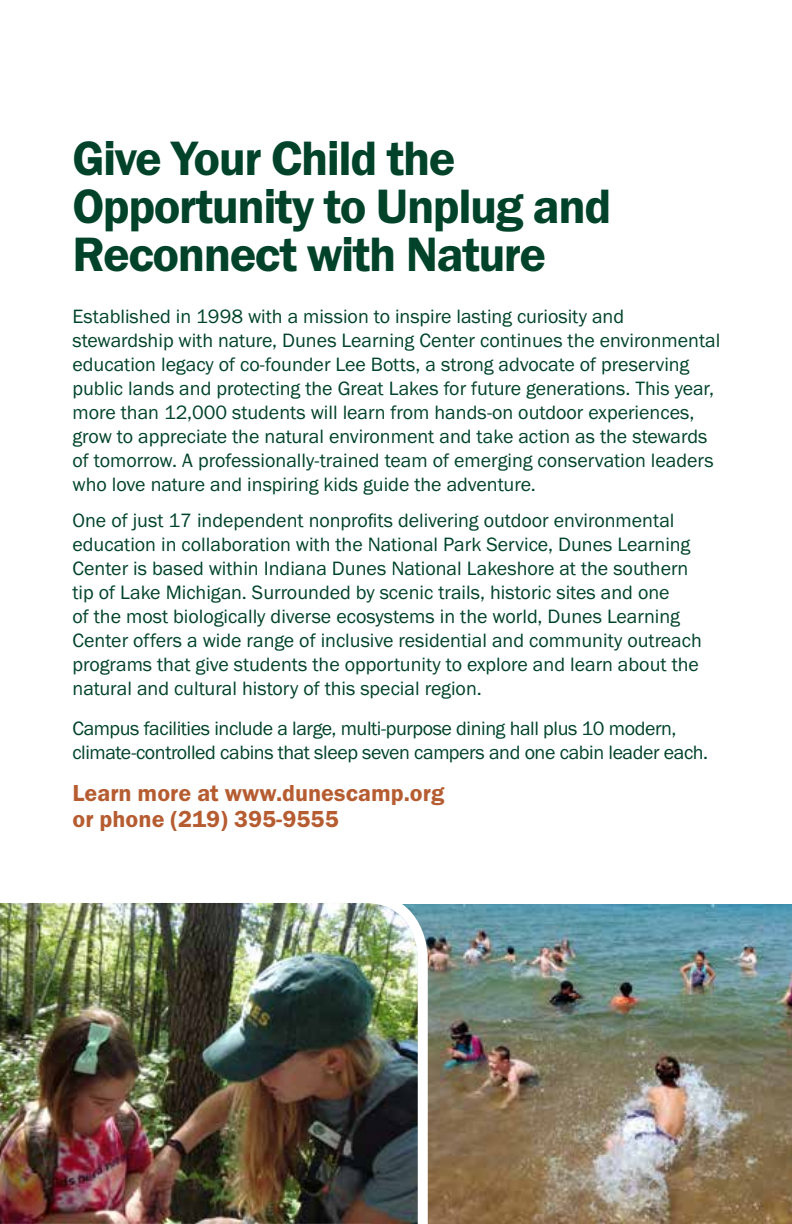
<style>
.page{position:relative;width:792px;height:1224px;background:#fff}
.page>*{position:absolute;margin:0;border:0;box-sizing:border-box;transform-origin:0 0}
.t1{font:50px/48px "Franklin Gothic URW Dem";letter-spacing:-.03em;color:#00432a}
.t2{font:24px/26px "Franklin Gothic URW Dem";color:#b65c31}
.t3{font:20px/24px "Franklin Gothic URW Boo";color:#00432a}
.t4{font:20px/24px "Franklin Gothic URW Boo";letter-spacing:-.02em;color:#00432a}
</style>
<div class="page">
<img style="left:433px;top:904px;width:359px;height:320px">
<img style="left:0;top:903px;width:433px;height:321px">
<h1 class="t1" style="left:72px;top:134px;width:540px">Give Your Child the<br>Opportunity to Unplug and<br>Reconnect with Nature</h1>
<p class="t3" style="left:72px;top:304px;width:649px">Established in 1998 with a mission to inspire lasting curiosity and stewardship with nature, Dunes Learning Center continues the environmental education legacy of co-founder Lee Botts, a strong advocate of preserving public lands and protecting the Great Lakes for future generations. This year, more than 12,000 students will learn from hands-on outdoor experiences, grow to appreciate the natural environment and take action as the stewards of tomorrow. A professionally-trained team of emerging conservation leaders who love nature and inspiring kids guide the adventure.</p>
<p class="t3" style="left:72px;top:508px;width:631px">One of just 17 independent nonprofits delivering outdoor environmental education in collaboration with the National Park Service, Dunes Learning Center is based within Indiana Dunes National Lakeshore at the southern tip of Lake Michigan. Surrounded by scenic trails, historic sites and one<br>of the most biologically diverse ecosystems in the world, Dunes Learning Center offers a wide range of inclusive residential and community outreach programs that give students the opportunity to explore and learn about the natural and cultural history of this special region.</p>
<p class="t4" style="left:72px;top:716px;width:637px">Campus facilities include a large, multi-purpose dining hall plus 10 modern, climate-controlled cabins that sleep seven campers and one cabin leader each.</p>
<p class="t2" style="left:72px;top:780px;width:373px">Learn more at www.dunescamp.org or phone (219) 395-9555</p>
</div>
